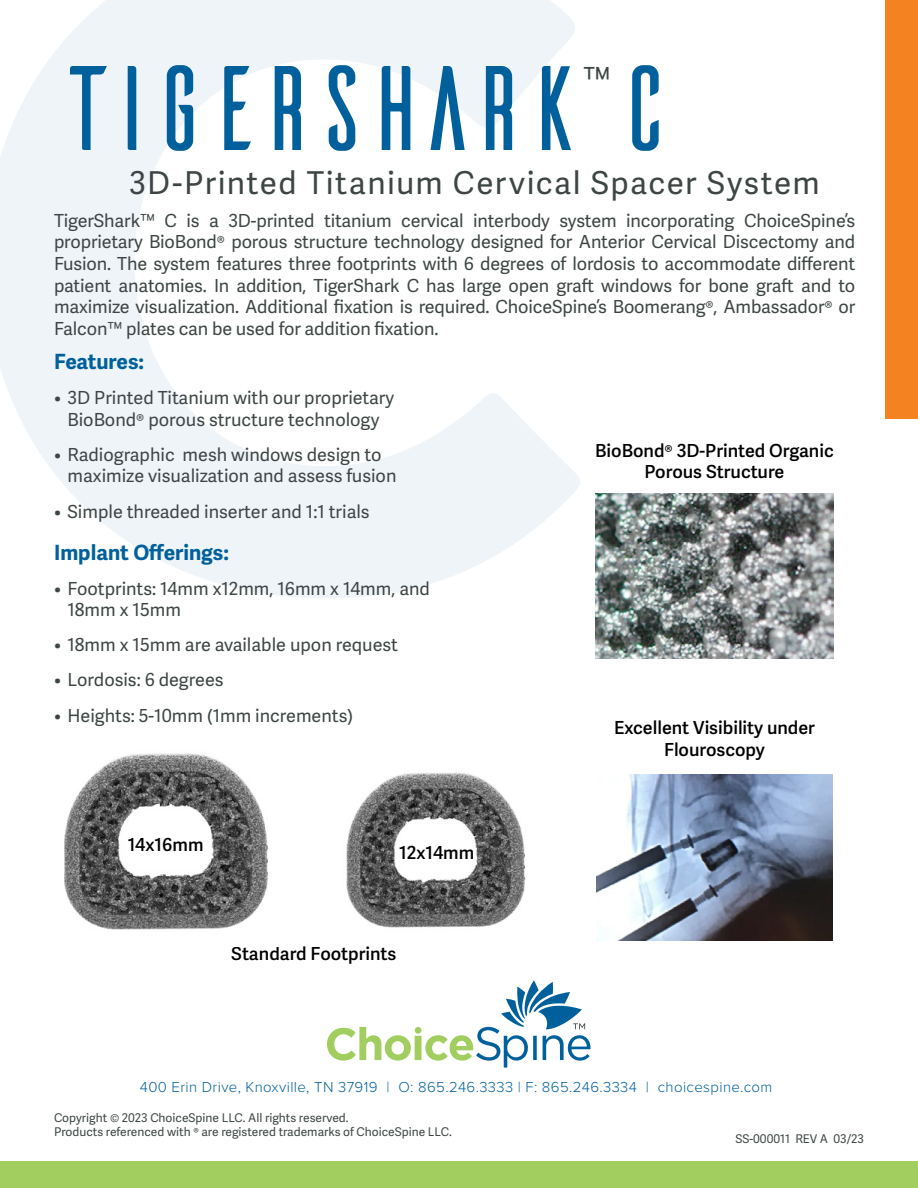
<style>
.page{position:relative;width:918px;height:1188px;background:#fff}
.page>*{position:absolute;margin:0;border:0;box-sizing:border-box;transform-origin:0 0}
.t1{font:120px "Ailerons";letter-spacing:-.15em;color:#00609c}
.t2{font:33.3px "Adelle Sans";color:#3d4644}
.t3{font:31.5px "Adelle Sans";letter-spacing:.045em;color:#3d4644}
.t4{font:700 21px "Adelle Sans";color:#00609c}
.t5{font:18px/21.6px "Adelle Sans";color:#3d4644}
.t6{font:600 18px/21.6px "Adelle Sans";color:#000;text-align:center}
.t7{font:300 15px "Proxima Nova";letter-spacing:.025em;color:#00609c}
.t8{font:12px/14.4px "Adelle Sans";color:#3d4644}
</style>
<div class="page">
<svg style="left:0;top:0;width:580px;height:598px"></svg>
<div style="left:0;top:1162px;width:918px;height:26px;background:#a1ce5e"></div>
<div style="left:886px;top:0;width:32px;height:418px;background:#f58220"></div>
<svg style="left:327px;top:980px;width:264px;height:88px"></svg>
<img style="left:64px;top:753px;width:204px;height:177px">
<img style="left:346px;top:772px;width:180px;height:156px">
<img style="left:596px;top:493px;width:237px;height:166px">
<img style="left:596px;top:775px;width:237px;height:165px">
<h1 class="t1" style="left:54px;top:51px;width:629px">TIGERSHARK C</h1>
<h2 class="t2" style="left:583px;top:59px;width:29px">™</h2>
<h3 class="t3" style="left:129px;top:165px;width:692px">3D-Printed Titanium Cervical Spacer System</h3>
<p class="t5" style="left:54px;top:210px;width:803px;text-align:justify">TigerShark™ C is a 3D-printed titanium cervical interbody system incorporating ChoiceSpine’s proprietary BioBond® porous structure technology designed for Anterior Cervical Discectomy and Fusion. The system features three footprints with 6 degrees of lordosis to accommodate different patient anatomies. In addition, TigerShark C has large open graft windows for bone graft and to maximize visualization. Additional fixation is required. ChoiceSpine’s Boomerang®, Ambassador® or Falcon™ plates can be used for addition fixation.</p>
<p class="t4" style="left:54px;top:349px;width:92px">Features:</p>
<p class="t5" style="left:54px;top:388px;width:342px;text-align:center">• 3D Printed Titanium with our proprietary<br>BioBond® porous structure technology</p>
<p class="t5" style="left:68px;top:444px;width:331px;text-indent:-14px">• Radiographic mesh windows design to maximize visualization and assess fusion</p>
<p class="t5" style="left:54px;top:501px;width:317px">• Simple threaded inserter and 1:1 trials</p>
<p class="t4" style="left:54px;top:539px;width:176px">Implant Offerings:</p>
<p class="t5" style="left:68px;top:578px;width:364px;text-indent:-14px">• Footprints: 14mm x12mm, 16mm x 14mm, and<br>18mm x 15mm</p>
<p class="t5" style="left:54px;top:635px;width:345px">• 18mm x 15mm are available upon request</p>
<p class="t5" style="left:54px;top:670px;width:171px">• Lordosis: 6 degrees</p>
<p class="t5" style="left:54px;top:705px;width:301px">• Heights: 5-10mm (1mm increments)</p>
<p class="t6" style="left:128px;top:834px;width:77px">14x16mm</p>
<p class="t6" style="left:399px;top:842px;width:77px">12x14mm</p>
<p class="t6" style="left:231px;top:943px;width:167px">Standard Footprints</p>
<p class="t6" style="left:595px;top:440px;width:240px">BioBond® 3D-Printed Organic<br>Porous Structure</p>
<p class="t6" style="left:614px;top:718px;width:203px">Excellent Visibility under<br>Flouroscopy</p>
<p class="t7" style="left:140px;top:1076px;width:634px">400 Erin Drive, Knoxville, TN 37919 | O: 865.246.3333 | F: 865.246.3334 | choicespine.com</p>
<p class="t8" style="left:735px;top:1132px;width:130px">SS-000011 REV A 03/23</p>
<p class="t8" style="left:54px;top:1111px;width:399px">Copyright © 2023 ChoiceSpine LLC. All rights reserved.<br>Products referenced with ® are registered trademarks of ChoiceSpine LLC.</p>
</div>
